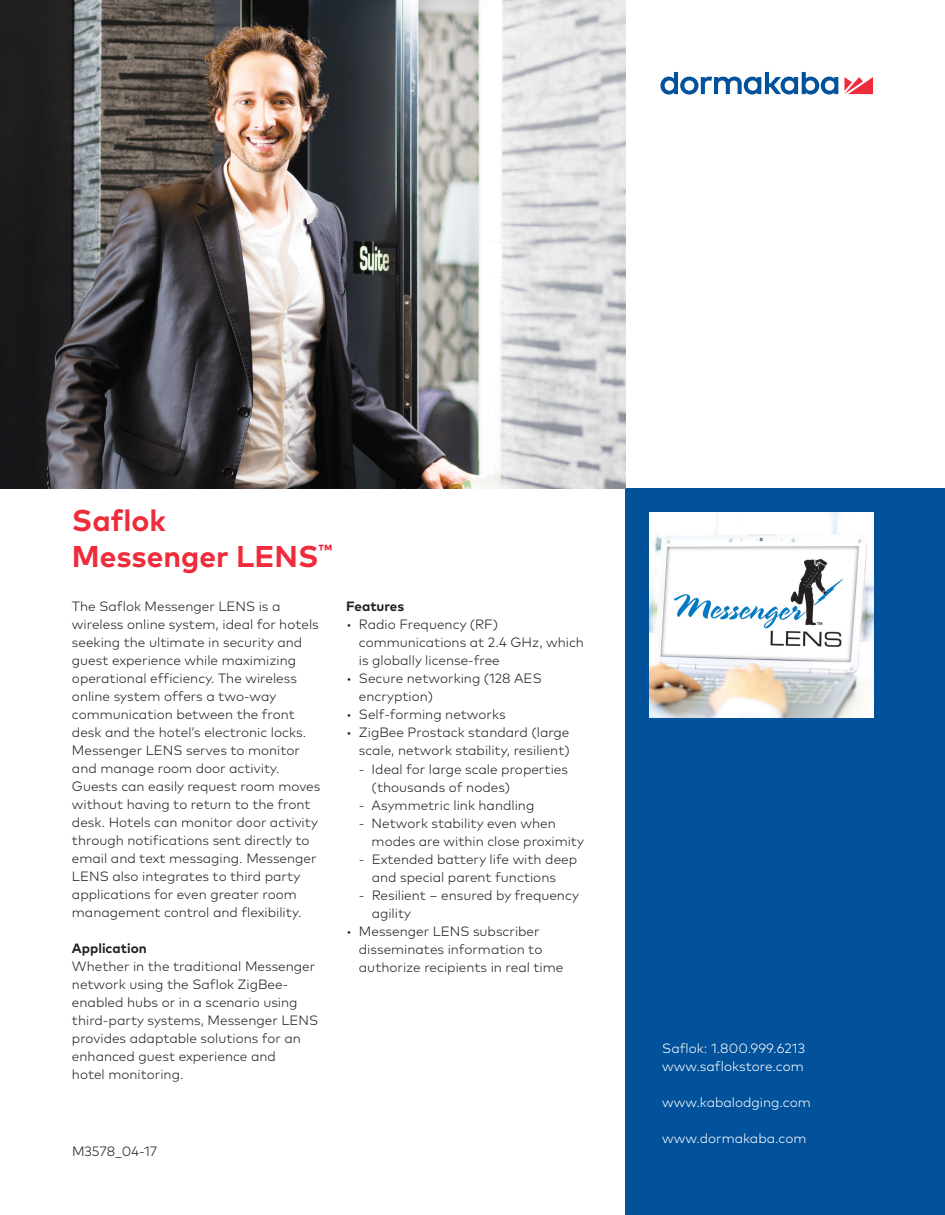
<style>
.page{position:relative;width:945px;height:1215px;background:#fff}
.page>*{position:absolute;margin:0;border:0;box-sizing:border-box;transform-origin:0 0}
.t1{font:700 30px/36px "Mark Pro";color:#ee2c3b}
.t2{font:300 13.5px/18px "Mark Pro";color:#231f20}
.t3{font:300 13.5px/18px "Mark Pro";color:#fff}
.t4{font:700 13.5px "Mark Pro";color:#231f20}
</style>
<div class="page">
<div style="left:626px;top:489px;width:319px;height:726px;background:#01519b"></div>
<svg style="left:844px;top:77px;width:29px;height:17px"></svg>
<svg style="left:660px;top:72px;width:178px;height:23px"></svg>
<img style="left:1px;top:0;width:625px;height:489px">
<img style="left:650px;top:513px;width:223px;height:205px">
<h1 class="t1" style="left:72px;top:500px;width:262px">Saflok<br>Messenger LENS<sup>™</sup></h1>
<p class="t2" style="left:72px;top:596px;width:250px">The Saflok Messenger LENS is a wireless online system, ideal for hotels seeking the ultimate in security and guest experience while maximizing operational efficiency. The wireless online system offers a two-way communication between the front desk and the hotel’s electronic locks.<br>Messenger LENS serves to monitor and manage room door activity.<br>Guests can easily request room moves without having to return to the front desk. Hotels can monitor door activity through notifications sent directly to email and text messaging. Messenger LENS also integrates to third party applications for even greater room management control and flexibility.</p>
<p class="t4" style="left:72px;top:938px;width:76px">Application</p>
<p class="t2" style="left:72px;top:956px;width:248px">Whether in the traditional Messenger network using the Saflok ZigBee&shy;enabled hubs or in a scenario using third-party systems, Messenger LENS provides adaptable solutions for an enhanced guest experience and<br>hotel monitoring.</p>
<p class="t4" style="left:346px;top:596px;width:60px">Features</p>
<p class="t2" style="left:359px;top:614px;width:227px;text-indent:-13px">• Radio Frequency (RF) communications at 2.4 GHz, which is globally license-free</p>
<p class="t2" style="left:359px;top:668px;width:184px;text-indent:-13px">• Secure networking (128 AES encryption)</p>
<p class="t2" style="left:346px;top:704px;width:161px">• Self-forming networks</p>
<p class="t2" style="left:346px;top:722px;width:225px;text-align:right">• ZigBee Prostack standard (large scale, network stability, resilient)</p>
<p class="t2" style="left:372px;top:759px;width:198px;text-indent:-13px">- Ideal for large scale properties (thousands of nodes)</p>
<p class="t2" style="left:359px;top:795px;width:177px">- Asymmetric link handling</p>
<p class="t2" style="left:372px;top:813px;width:214px;text-indent:-13px">- Network stability even when modes are within close proximity</p>
<p class="t2" style="left:372px;top:849px;width:207px;text-indent:-13px">- Extended battery life with deep and special parent functions</p>
<p class="t2" style="left:372px;top:885px;width:209px;text-indent:-13px">- Resilient – ensured by frequency agility</p>
<p class="t2" style="left:359px;top:921px;width:206px;text-indent:-13px">• Messenger LENS subscriber disseminates information to authorize recipients in real time</p>
<p class="t2" style="left:72px;top:1141px;width:87px">M3578_04-17</p>
<p class="t3" style="left:662px;top:1038px;width:144px">Saflok: 1.800.999.6213 www.saflokstore.com</p>
<p class="t3" style="left:662px;top:1092px;width:150px">www.kabalodging.com</p>
<p class="t3" style="left:662px;top:1128px;width:146px">www.dormakaba.com</p>
</div>
